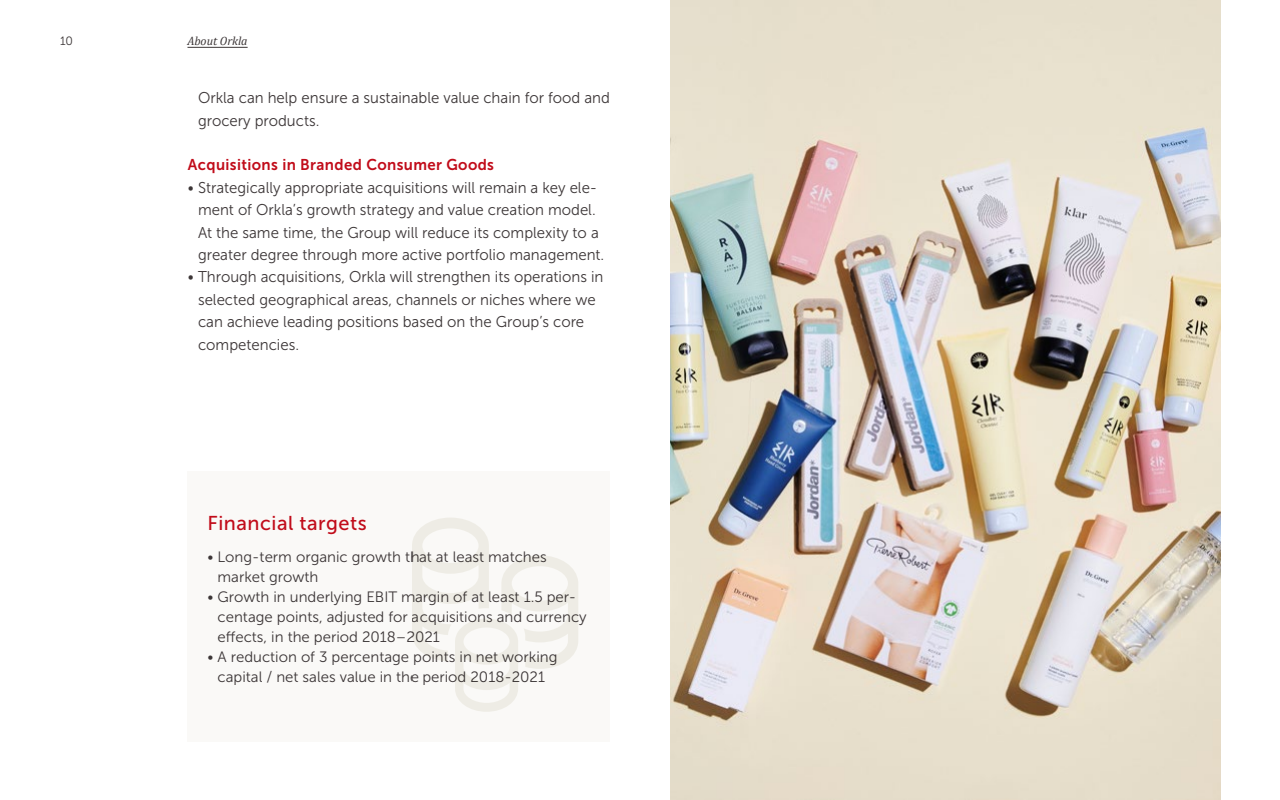
<style>
.page{position:relative;width:1280px;height:800px;background:#fff}
.page>*{position:absolute;margin:0;border:0;box-sizing:border-box;transform-origin:0 0}
.t1{font:20px "Museo Sans 500";letter-spacing:.025em;color:#c10c1a}
.t2{font:15.6px/22.4px "Museo Sans 300";color:#3c3637;scale:.96 1}
.t3{font:15.6px "Museo Sans 700";letter-spacing:.025em;color:#c10c1a;scale:.96 1}
.t4{font:15px/20px "Museo Sans 300";color:#3c3637}
.t5{font:italic 12px "Cambria";color:#3c3637}
.t6{font:12px "Museo Sans 300";color:#3c3637}
</style>
<div class="page">
<hr style="left:188px;top:47px;width:60px;height:1px;background:#3c3637">
<div style="left:188px;top:471px;width:422px;height:271px;background:#faf9f7"></div>
<svg style="left:412px;top:518px;width:166px;height:194px"></svg>
<img style="left:670px;top:0;width:550px;height:800px">
<p class="t6" style="left:60px;top:34px;width:15px">10</p>
<p class="t5" style="left:188px;top:34px;width:62px">About Orkla</p>
<p class="t2" style="left:198px;top:87px;width:431px">Orkla can help ensure a sustainable value chain for food and grocery products.</p>
<p class="t3" style="left:188px;top:156px;width:320px">Acquisitions in Branded Consumer Goods</p>
<p class="t2" style="left:198px;top:176px;width:425px;text-indent:-10px">• Strategically appropriate acquisitions will remain a key ele&shy;ment of Orkla’s growth strategy and value creation model.<br>At the same time, the Group will reduce its complexity to a greater degree through more active portfolio management.</p>
<p class="t2" style="left:198px;top:266px;width:424px;text-indent:-10px">• Through acquisitions, Orkla will strengthen its operations in selected geographical areas, channels or niches where we can achieve leading positions based on the Group’s core competencies.</p>
<p class="t1" style="left:208px;top:512px;width:161px">Financial targets</p>
<p class="t4" style="left:218px;top:547px;width:331px;text-indent:-10px">• Long-term organic growth that at least matches market growth</p>
<p class="t4" style="left:218px;top:587px;width:371px;text-indent:-10px">• Growth in underlying EBIT margin of at least 1.5 per&shy;centage points, adjusted for acquisitions and currency effects, in the period 2018–2021</p>
<p class="t4" style="left:208px;top:647px;width:352px;text-align:center">• A reduction of 3 percentage points in net working capital / net sales value in the period 2018-2021</p>
</div>
